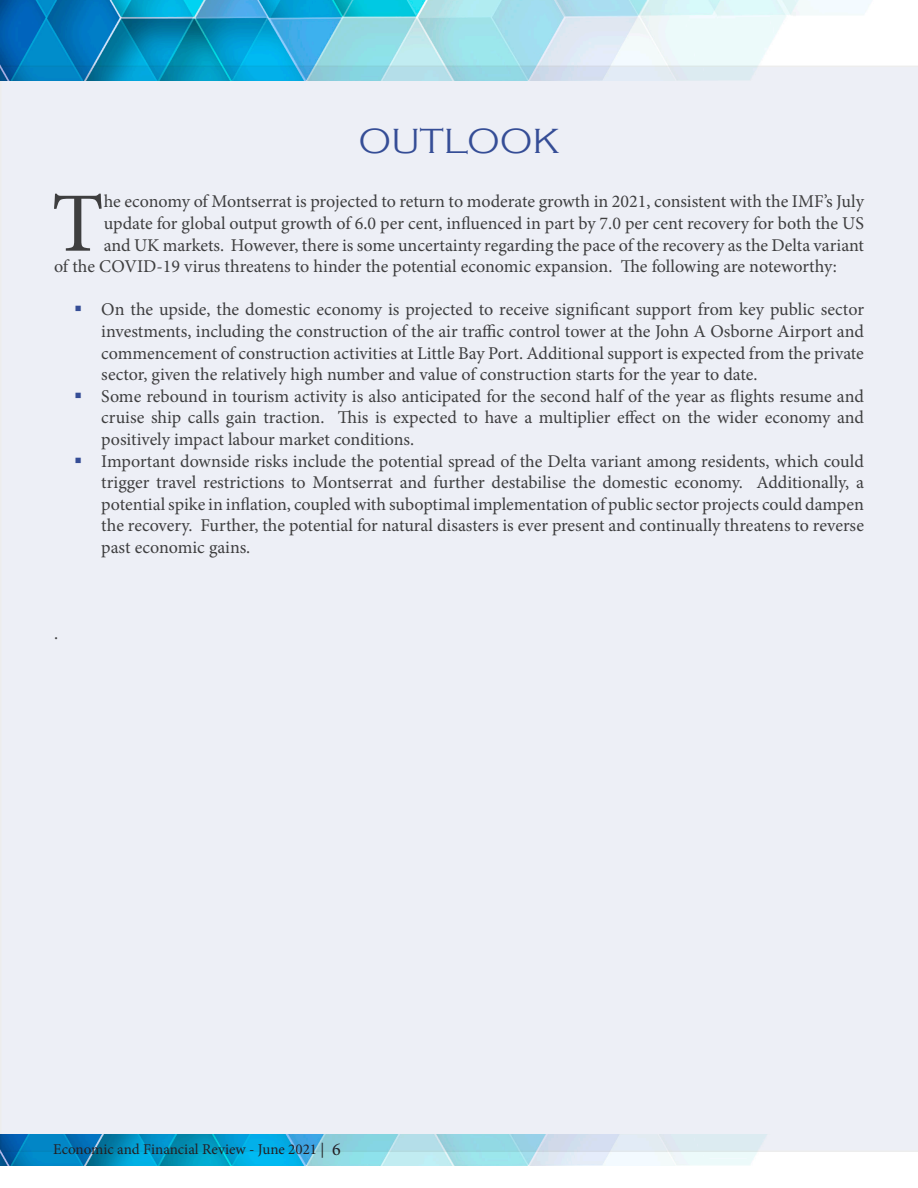
<style>
.page{position:relative;width:918px;height:1188px;background:#fff}
.page>*{position:absolute;margin:0;border:0;box-sizing:border-box;transform-origin:0 0}
.t1{font:84.45px "Minion Pro";color:#3e3e3f}
.t2{font:300 36px "Copperplate Gothic";color:#354d96}
.t3{font:18px/21.6px "Minion Pro";color:#3e3e3f;text-align:justify}
.t4{font:15px "Minion Pro";color:#231f20}
.s1{font-size:18px}
</style>
<div class="page">
<img style="left:0;top:0;width:872px;height:66px">
<img style="left:0;top:1152px;width:757px;height:13px">
<div style="left:0;top:66px;width:918px;height:1086px;background:#edeff6"></div>
<svg style="left:76px;top:306px;width:5px;height:6px"></svg>
<svg style="left:76px;top:393px;width:5px;height:5px"></svg>
<svg style="left:76px;top:457px;width:5px;height:6px"></svg>
<p class="t2" style="left:359px;top:121px;width:202px">OUTLOOK</p>
<p class="t1" style="left:52px;top:167px;width:54px">T</p>
<p class="t3" style="left:104px;top:191px;width:762px">he economy of Montserrat is projected to return to moderate growth in 2021, consistent with the IMF’s July</p>
<p class="t3" style="left:104px;top:213px;width:762px">update for global output growth of 6.0 per cent, influenced in part by 7.0 per cent recovery for both the US</p>
<p class="t3" style="left:104px;top:234px;width:762px">and UK markets. However, there is some uncertainty regarding the pace of the recovery as the Delta variant</p>
<p class="t3" style="left:54px;top:256px;width:784px">of the COVID-19 virus threatens to hinder the potential economic expansion. The following are noteworthy:</p>
<p class="t3" style="left:101px;top:299px;width:764px">On the upside, the domestic economy is projected to receive significant support from key public sector investments, including the construction of the air traffic control tower at the John A Osborne Airport and commencement of construction activities at Little Bay Port. Additional support is expected from the private sector, given the relatively high number and value of construction starts for the year to date.</p>
<p class="t3" style="left:101px;top:385px;width:764px">Some rebound in tourism activity is also anticipated for the second half of the year as flights resume and cruise ship calls gain traction. This is expected to have a multiplier effect on the wider economy and positively impact labour market conditions.</p>
<p class="t3" style="left:101px;top:450px;width:764px">Important downside risks include the potential spread of the Delta variant among residents, which could trigger travel restrictions to Montserrat and further destabilise the domestic economy. Additionally, a potential spike in inflation, coupled with suboptimal implementation of public sector projects could dampen the recovery. Further, the potential for natural disasters is ever present and continually threatens to reverse past economic gains.</p>
<p class="t3" style="left:54px;top:623px;width:6px">.</p>
<p class="t4" style="left:53px;top:1139px;width:289px">Economic and Financial Review - June 2021 | <span class="s1">6</span></p>
</div>
